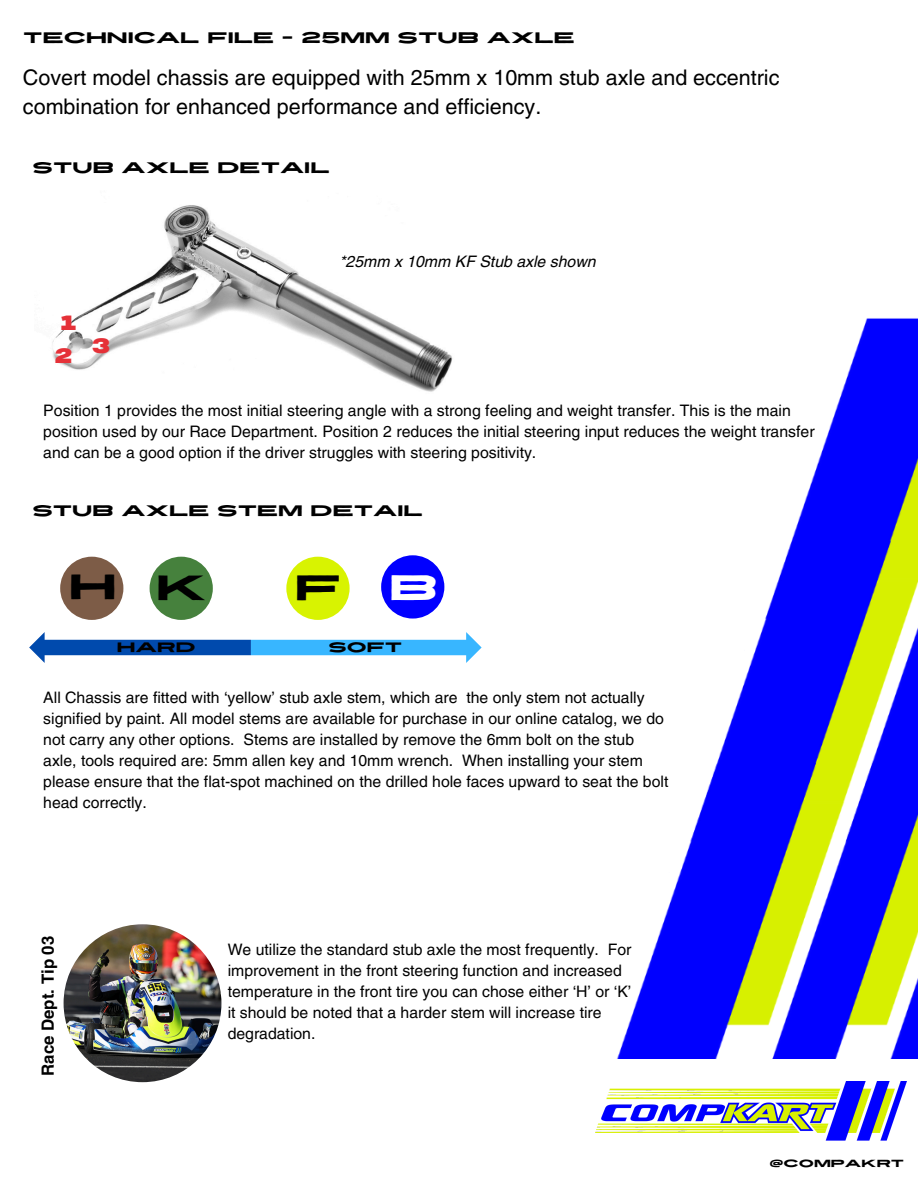
<style>
.page{position:relative;width:918px;height:1188px;background:#fff}
.page>*{position:absolute;margin:0;border:0;box-sizing:border-box;transform-origin:0 0}
.t1{font:expanded 35.25px "Revive 80";color:#000}
.t2{font:expanded 35.25px "Revive 80";color:#fff}
.t3{font:21.6px/29.5px "Helvetica LT Pro";color:#000}
.t4{font:800 19.8px "PP Monument Extended";color:#e53138}
.t5{font:700 16.8px "Helvetica LT Pro";color:#000}
.t6{font:15.9px/21.1px "Helvetica LT Pro";color:#000}
.t7{font:italic 15.9px "Helvetica LT Pro";color:#000}
.t8{font:15.75px/21px "Helvetica LT Pro";color:#000}
.t9{font:expanded 15.3px "Revive 80";color:#000}
.t10{font:expanded 13.65px "Revive 80";color:#000}
.t11{font:expanded 10.35px "Revive 80";color:#000}
</style>
<div class="page">
<img style="left:617px;top:318px;width:301px;height:741px">
<img style="left:596px;top:1081px;width:310px;height:60px">
<img style="left:64px;top:924px;width:157px;height:158px;border-radius:50%">
<svg style="left:29px;top:632px;width:453px;height:31px"></svg>
<div style="left:60px;top:557px;width:63px;height:63px;background:#7d5c47;border-radius:50%"></div>
<div style="left:150px;top:557px;width:63px;height:63px;background:#46813d;border-radius:50%"></div>
<div style="left:286px;top:557px;width:64px;height:63px;background:#d8f301;border-radius:50%"></div>
<div style="left:381px;top:555px;width:63px;height:64px;background:#0100ff;border-radius:50%"></div>
<img style="left:52px;top:205px;width:401px;height:187px">
<p class="t9" style="left:23px;top:26px;width:553px">TECHNICAL FILE - 25MM STUB AXLE</p>
<p class="t3" style="left:23px;top:64px;width:758px">Covert model chassis are equipped with 25mm x 10mm stub axle and eccentric combination for enhanced performance and efficiency.</p>
<p class="t9" style="left:33px;top:156px;width:299px">STUB AXLE DETAIL</p>
<p class="t4" style="left:61px;top:313px;width:18px">1</p>
<h3 class="t4" style="left:55px;top:346px;width:20px">2</h3>
<h4 class="t4" style="left:92px;top:336px;width:20px">3</h4>
<p class="t7" style="left:339px;top:256px;width:258px">*25mm x 10mm KF Stub axle shown</p>
<p class="t6" style="left:43px;top:401px;width:773px">Position 1 provides the most initial steering angle with a strong feeling and weight transfer. This is the main position used by our Race Department. Position 2 reduces the initial steering input reduces the weight transfer and can be a good option if the driver struggles with steering positivity.</p>
<h2 class="t9" style="left:32px;top:498px;width:392px">STUB AXLE STEM DETAIL</h2>
<h4 class="t1" style="left:69px;top:559px;width:50px">H</h4>
<h5 class="t1" style="left:156px;top:560px;width:53px">K</h5>
<p class="t1" style="left:295px;top:560px;width:48px">F</p>
<h5 class="t2" style="left:389px;top:560px;width:51px">B</h5>
<p class="t10" style="left:117px;top:637px;width:80px">HARD</p>
<p class="t10" style="left:328px;top:637px;width:75px">SOFT</p>
<p class="t8" style="left:43px;top:688px;width:627px">All Chassis are fitted with ‘yellow’ stub axle stem, which are the only stem not actually signified by paint. All model stems are available for purchase in our online catalog, we do not carry any other options. Stems are installed by remove the 6mm bolt on the stub axle, tools required are: 5mm allen key and 10mm wrench. When installing your stem please ensure that the flat-spot machined on the drilled hole faces upward to seat the bolt head correctly.</p>
<h4 class="t5" style="left:42px;top:1076px;width:142px;rotate:-90deg">Race Dept. Tip 03</h4>
<p class="t8" style="left:228px;top:940px;width:405px">We utilize the standard stub axle the most frequently. For improvement in the front steering function and increased temperature in the front tire you can chose either ‘H’ or ‘K’ it should be noted that a harder stem will increase tire degradation.</p>
<h4 class="t11" style="left:769px;top:1156px;width:136px">@COMPAKRT</h4>
</div>
